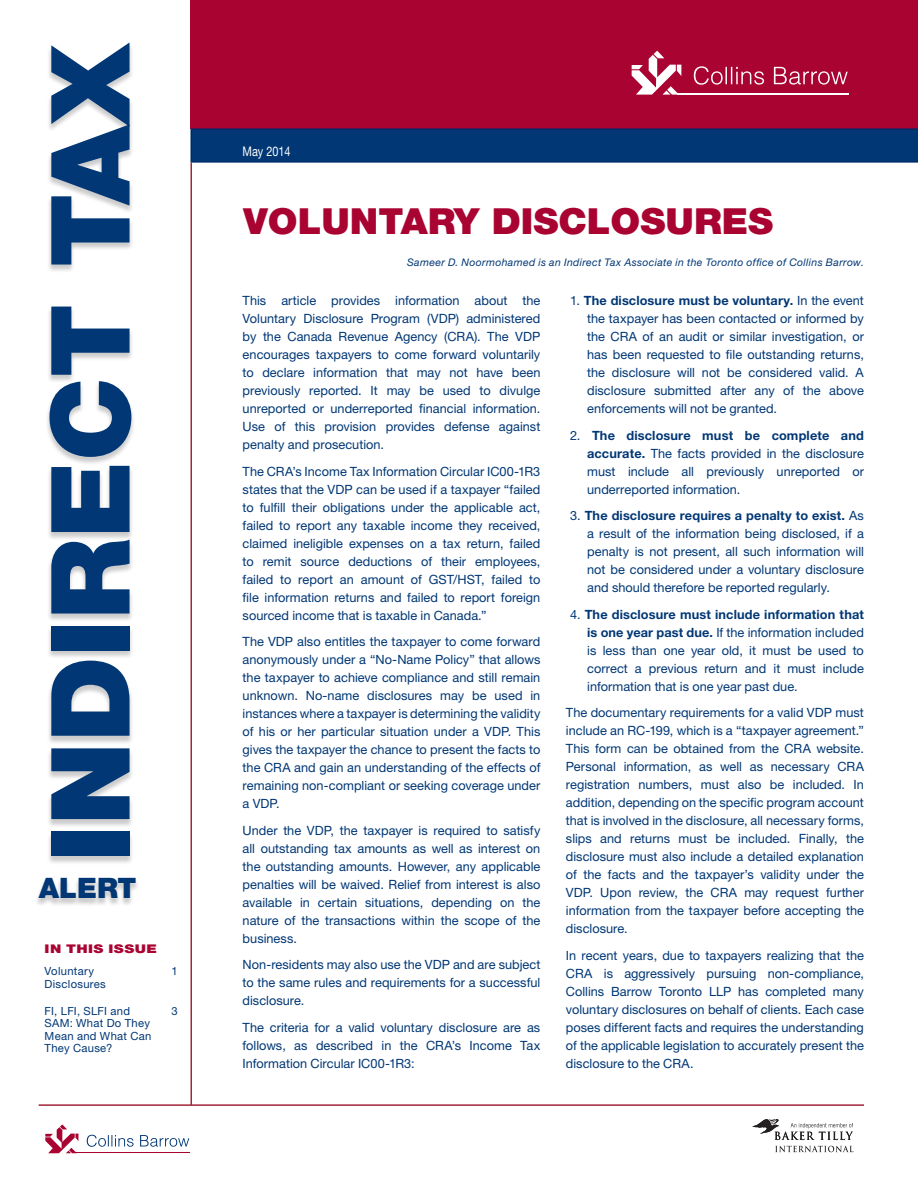
<style>
.page{position:relative;width:918px;height:1188px;background:#fff}
.page>*{position:absolute;margin:0;border:0;box-sizing:border-box;transform-origin:0 0}
.t1{font:900 109.5px "Helvetica Neue LT Pro";color:#013775}
.t2{font:900 36px "Helvetica Neue LT Pro";color:#a90332;scale:1.04 1}
.t3{font:900 28.2px "Helvetica Neue LT Pro";color:#013775}
.t4{font:13.35px "Helvetica Neue LT Pro";color:#fff;scale:.82 1}
.t5{font:12.75px/18px "Helvetica Neue LT Pro";color:#013775;text-align:justify}
.t6{font:900 12px "Helvetica Neue LT Pro";letter-spacing:.03em;color:#a90332;scale:1.24 1}
.t7{font:11.25px/12.3px "Helvetica Neue LT Pro";letter-spacing:.025em;color:#013775}
.t8{font:italic 10.5px "Helvetica Neue LT Pro";letter-spacing:.03em;color:#013775}
.s1{font-weight:700}
</style>
<div class="page">
<div style="left:191px;top:0;width:727px;height:128px;background:#a90332"></div>
<svg style="left:191px;top:128px;width:727px;height:35px;background:#053774"></svg>
<hr style="left:39px;top:1104px;width:825px;height:2px;background:#a22538">
<hr style="left:191px;top:163px;width:1px;height:942px;background:#a22538">
<svg style="left:45px;top:1124px;width:33px;height:29px"></svg>
<hr style="left:76px;top:1152px;width:114px;height:1px;background:#a90332">
<svg style="left:87px;top:1135px;width:102px;height:12px"></svg>
<svg style="left:775px;top:1146px;width:78px;height:6px"></svg>
<svg style="left:752px;top:1119px;width:101px;height:21px"></svg>
<svg style="left:632px;top:51px;width:49px;height:44px"></svg>
<hr style="left:677px;top:93px;width:172px;height:2px;background:#fff">
<svg style="left:694px;top:66px;width:154px;height:19px"></svg>
<div style="left:34px;top:878px;width:106px;height:29px;background:#231f20;opacity:.23"></div>
<div style="left:45px;top:43px;width:90px;height:822px;background:#231f20;opacity:.23"></div>
<p class="t1" style="left:25px;top:862px;width:822px;rotate:-90deg">INDIRECT TAX</p>
<p class="t3" style="left:39px;top:871px;width:99px">ALERT</p>
<p class="t6" style="left:45px;top:942px;width:92px">IN THIS ISSUE</p>
<p class="t7" style="left:45px;top:965px;width:63px">Voluntary<br>Disclosures</p>
<p class="t7" style="left:172px;top:965px;width:8px">1</p>
<p class="t7" style="left:45px;top:1005px;width:108px">FI, LFI, SLFI and<br>SAM: What Do They<br>Mean and What Can<br>They Cause?</p>
<p class="t7" style="left:172px;top:1005px;width:8px">3</p>
<p class="t4" style="left:243px;top:143px;width:60px">May 2014</p>
<p class="t2" style="left:244px;top:199px;width:511px">VOLUNTARY DISCLOSURES</p>
<p class="t8" style="left:407px;top:255px;width:458px">Sameer D. Noormohamed is an Indirect Tax Associate in the Toronto office of Collins Barrow.</p>
<p class="t5" style="left:243px;top:292px;width:299px">This article provides information about the Voluntary Disclosure Program (VDP) administered by the Canada Revenue Agency (CRA). The VDP encourages taxpayers to come forward voluntarily to declare information that may not have been previously reported. It may be used to divulge unreported or underreported financial information.<br>Use of this provision provides defense against penalty and prosecution.</p>
<p class="t5" style="left:243px;top:462px;width:299px">The CRA’s Income Tax Information Circular IC00-1R3 states that the VDP can be used if a taxpayer “failed to fulfill their obligations under the applicable act, failed to report any taxable income they received, claimed ineligible expenses on a tax return, failed to remit source deductions of their employees, failed to report an amount of GST/HST, failed to file information returns and failed to report foreign sourced income that is taxable in Canada.”</p>
<p class="t5" style="left:243px;top:633px;width:299px">The VDP also entitles the taxpayer to come forward anonymously under a “No-Name Policy” that allows the taxpayer to achieve compliance and still remain unknown. No-name disclosures may be used in instances where a taxpayer is determining the validity of his or her particular situation under a VDP. This gives the taxpayer the chance to present the facts to the CRA and gain an understanding of the effects of remaining non-compliant or seeking coverage under a VDP.</p>
<p class="t5" style="left:243px;top:821px;width:299px">Under the VDP, the taxpayer is required to satisfy all outstanding tax amounts as well as interest on the outstanding amounts. However, any applicable penalties will be waived. Relief from interest is also available in certain situations, depending on the nature of the transactions within the scope of the business.</p>
<p class="t5" style="left:243px;top:956px;width:299px">Non-residents may also use the VDP and are subject to the same rules and requirements for a successful disclosure.</p>
<p class="t5" style="left:243px;top:1018px;width:299px">The criteria for a valid voluntary disclosure are as follows, as described in the CRA’s Income Tax Information Circular IC00-1R3:</p>
<p class="t5" style="left:587px;top:292px;width:278px;text-indent:-17px">1. <span class="s1">The disclosure must be voluntary.</span> In the event the taxpayer has been contacted or informed by the CRA of an audit or similar investigation, or has been requested to file outstanding returns, the disclosure will not be considered valid. A disclosure submitted after any of the above enforcements will not be granted.</p>
<p class="t5" style="left:587px;top:426px;width:278px;text-indent:-17px">2. <span class="s1">The disclosure must be complete and accurate.</span> The facts provided in the disclosure must include all previously unreported or underreported information.</p>
<p class="t5" style="left:587px;top:507px;width:278px;text-indent:-17px">3. <span class="s1">The disclosure requires a penalty to exist.</span> As a result of the information being disclosed, if a penalty is not present, all such information will not be considered under a voluntary disclosure and should therefore be reported regularly.</p>
<p class="t5" style="left:587px;top:605px;width:278px;text-indent:-17px">4. <span class="s1">The disclosure must include information that is one year past due.</span> If the information included is less than one year old, it must be used to correct a previous return and it must include information that is one year past due.</p>
<p class="t5" style="left:566px;top:704px;width:300px">The documentary requirements for a valid VDP must include an RC-199, which is a “taxpayer agreement.” This form can be obtained from the CRA website.<br>Personal information, as well as necessary CRA registration numbers, must also be included. In addition, depending on the specific program account that is involved in the disclosure, all necessary forms, slips and returns must be included. Finally, the disclosure must also include a detailed explanation of the facts and the taxpayer’s validity under the VDP. Upon review, the CRA may request further information from the taxpayer before accepting the disclosure.</p>
<p class="t5" style="left:566px;top:946px;width:300px">In recent years, due to taxpayers realizing that the CRA is aggressively pursuing non-compliance, Collins Barrow Toronto LLP has completed many voluntary disclosures on behalf of clients. Each case poses different facts and requires the understanding of the applicable legislation to accurately present the disclosure to the CRA.</p>
</div>
